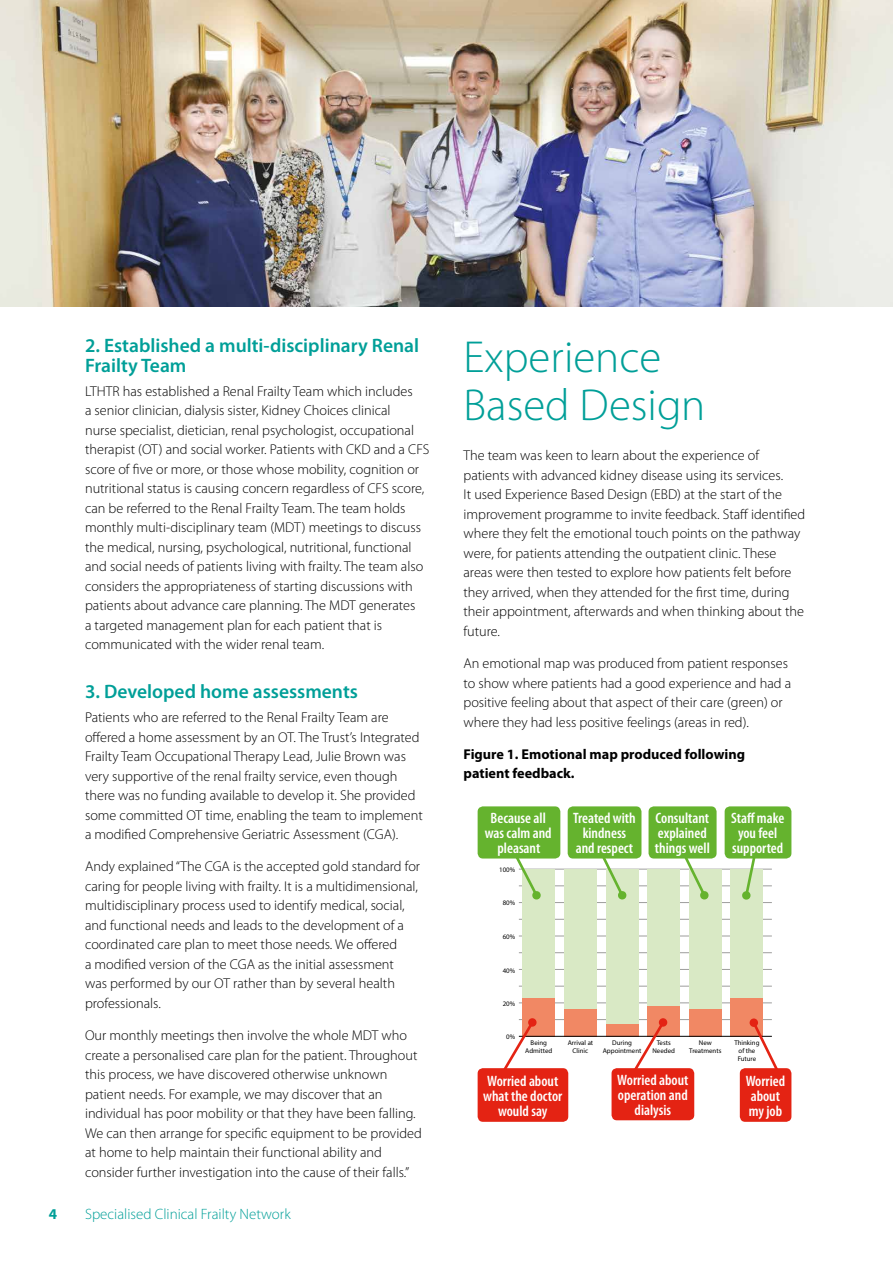
<style>
.page{position:relative;width:893px;height:1263px;background:#fff}
.page>*{position:absolute;margin:0;border:0;box-sizing:border-box;transform-origin:0 0}
.t1{font:300 45px/48px "Myriad Pro";color:#009f98}
.t2{font:600 19.5px/19.5px "Myriad Pro";color:#009f98}
.t3{font:600 condensed 15px/15px "Myriad Pro";color:#fff;text-align:center}
.t4{font:300 15px "Myriad Pro";color:#009f98}
.t5{font:700 15px "Myriad Pro";color:#009f98}
.t6{font:300 14.25px/19.5px "Myriad Pro";color:#000}
.t7{font:700 14.25px/19.5px "Myriad Pro";color:#000}
.t8{font:6.9px/8.2px "Myriad Pro";color:#000;text-align:center}
</style>
<div class="page">
<img style="left:0;top:0;width:893px;height:306px">
<hr style="left:519px;top:1002px;width:253px;height:1px;background:#9d9d9c">
<hr style="left:519px;top:969px;width:253px;height:1px;background:#9d9d9c">
<hr style="left:519px;top:935px;width:253px;height:1px;background:#9d9d9c">
<hr style="left:519px;top:902px;width:253px;height:1px;background:#9d9d9c">
<hr style="left:519px;top:869px;width:253px;height:1px;background:#9d9d9c">
<hr style="left:519px;top:885px;width:253px;height:1px;background:#9d9d9c">
<hr style="left:519px;top:919px;width:253px;height:1px;background:#9d9d9c">
<hr style="left:519px;top:952px;width:253px;height:1px;background:#9d9d9c">
<hr style="left:519px;top:986px;width:253px;height:1px;background:#9d9d9c">
<hr style="left:519px;top:1019px;width:253px;height:1px;background:#9d9d9c">
<div style="left:523px;top:869px;width:32px;height:168px;background:#d9e9c5"></div>
<div style="left:564px;top:869px;width:32px;height:168px;background:#d9e9c5"></div>
<div style="left:606px;top:869px;width:32px;height:168px;background:#d9e9c5"></div>
<div style="left:648px;top:869px;width:32px;height:168px;background:#d9e9c5"></div>
<div style="left:689px;top:869px;width:32px;height:168px;background:#d9e9c5"></div>
<div style="left:731px;top:869px;width:32px;height:168px;background:#d9e9c5"></div>
<div style="left:731px;top:999px;width:32px;height:38px;background:#f18864"></div>
<div style="left:523px;top:999px;width:32px;height:38px;background:#f18864"></div>
<div style="left:564px;top:1009px;width:32px;height:28px;background:#f18864"></div>
<div style="left:606px;top:1024px;width:32px;height:13px;background:#f18864"></div>
<div style="left:648px;top:1006px;width:32px;height:31px;background:#f18864"></div>
<div style="left:689px;top:1009px;width:32px;height:28px;background:#f18864"></div>
<hr style="left:519px;top:1036px;width:253px;height:1px;background:#000">
<svg style="left:504px;top:1019px;width:32px;height:49px"></svg>
<div style="left:528px;top:1018px;width:9px;height:9px;background:#e42313;border-radius:50%"></div>
<svg style="left:509px;top:858px;width:32px;height:42px"></svg>
<svg style="left:596px;top:858px;width:31px;height:42px"></svg>
<svg style="left:678px;top:858px;width:31px;height:42px"></svg>
<svg style="left:742px;top:858px;width:17px;height:42px"></svg>
<svg style="left:626px;top:1019px;width:41px;height:49px"></svg>
<div style="left:659px;top:1018px;width:8px;height:9px;background:#e42313;border-radius:50%"></div>
<svg style="left:750px;top:1019px;width:28px;height:49px"></svg>
<div style="left:750px;top:1018px;width:8px;height:9px;background:#e42313;border-radius:50%"></div>
<div style="left:740px;top:1068px;width:51px;height:54px;background:#e42313;border-radius:5px"></div>
<div style="left:478px;top:1068px;width:90px;height:54px;background:#e42313;border-radius:5px"></div>
<div style="left:612px;top:1068px;width:82px;height:52px;background:#e42313;border-radius:5px"></div>
<div style="left:478px;top:806px;width:82px;height:52px;background:#65b32e;border-radius:5px"></div>
<div style="left:568px;top:806px;width:73px;height:52px;background:#65b32e;border-radius:5px"></div>
<div style="left:648px;top:806px;width:69px;height:52px;background:#65b32e;border-radius:5px"></div>
<div style="left:725px;top:806px;width:66px;height:52px;background:#65b32e;border-radius:5px"></div>
<h2 class="t2" style="left:85px;top:336px;width:336px">2. Established a multi-disciplinary Renal<br>Frailty Team</h2>
<p class="t6" style="left:85px;top:381px;width:346px">LTHTR has established a Renal Frailty Team which includes<br>a senior clinician, dialysis sister, Kidney Choices clinical<br>nurse specialist, dietician, renal psychologist, occupational therapist (OT) and social worker. Patients with CKD and a CFS score of five or more, or those whose mobility, cognition or nutritional status is causing concern regardless of CFS score, can be referred to the Renal Frailty Team. The team holds monthly multi-disciplinary team (MDT) meetings to discuss the medical, nursing, psychological, nutritional, functional and social needs of patients living with frailty. The team also considers the appropriateness of starting discussions with patients about advance care planning. The MDT generates<br>a targeted management plan for each patient that is communicated with the wider renal team.</p>
<h2 class="t2" style="left:85px;top:682px;width:274px">3. Developed home assessments</h2>
<p class="t6" style="left:85px;top:708px;width:339px">Patients who are referred to the Renal Frailty Team are offered a home assessment by an OT. The Trust’s Integrated Frailty Team Occupational Therapy Lead, Julie Brown was very supportive of the renal frailty service, even though there was no funding available to develop it. She provided some committed OT time, enabling the team to implement a modified Comprehensive Geriatric Assessment (CGA).</p>
<p class="t6" style="left:85px;top:857px;width:337px">Andy explained “The CGA is the accepted gold standard for caring for people living with frailty. It is a multidimensional, multidisciplinary process used to identify medical, social, and functional needs and leads to the development of a coordinated care plan to meet those needs. We offered<br>a modified version of the CGA as the initial assessment<br>was performed by our OT rather than by several health professionals.</p>
<p class="t6" style="left:85px;top:1026px;width:338px">Our monthly meetings then involve the whole MDT who create a personalised care plan for the patient. Throughout this process, we have discovered otherwise unknown patient needs. For example, we may discover that an individual has poor mobility or that they have been falling.<br>We can then arrange for specific equipment to be provided at home to help maintain their functional ability and consider further investigation into the cause of their falls.”</p>
<p class="t5" style="left:49px;top:1206px;width:10px">4</p>
<p class="t4" style="left:85px;top:1206px;width:207px">Specialised Clinical Frailty Network</p>
<h1 class="t1" style="left:463px;top:333px;width:243px">Experience<br>Based Design</h1>
<p class="t6" style="left:463px;top:446px;width:343px">The team was keen to learn about the experience of patients with advanced kidney disease using its services.<br>It used Experience Based Design (EBD) at the start of the improvement programme to invite feedback. Staff identified where they felt the emotional touch points on the pathway were, for patients attending the outpatient clinic. These areas were then tested to explore how patients felt before they arrived, when they attended for the first time, during their appointment, afterwards and when thinking about the future.</p>
<p class="t6" style="left:463px;top:654px;width:329px">An emotional map was produced from patient responses to show where patients had a good experience and had a positive feeling about that aspect of their care (green) or where they had less positive feelings (areas in red).</p>
<p class="t7" style="left:463px;top:744px;width:283px">Figure 1. Emotional map produced following patient feedback.</p>
<p class="t3" style="left:485px;top:811px;width:68px">Because all was calm and pleasant</p>
<p class="t3" style="left:573px;top:811px;width:64px">Treated with kindness and respect</p>
<p class="t3" style="left:655px;top:811px;width:56px;text-align:left">Consultant explained things well</p>
<p class="t3" style="left:731px;top:811px;width:55px">Staff make you feel supported</p>
<p class="t8" style="left:499px;top:865px;width:17px">100%</p>
<p class="t8" style="left:503px;top:899px;width:14px">80%</p>
<p class="t8" style="left:503px;top:932px;width:14px">60%</p>
<p class="t8" style="left:503px;top:966px;width:14px">40%</p>
<p class="t8" style="left:503px;top:999px;width:14px">20%</p>
<p class="t8" style="left:506px;top:1032px;width:10px">0%</p>
<p class="t8" style="left:525px;top:1038px;width:29px">Being<br>Admitted</p>
<p class="t8" style="left:568px;top:1038px;width:27px">Arrival at<br>Clinic</p>
<p class="t8" style="left:603px;top:1038px;width:40px">During<br>Appointment</p>
<p class="t8" style="left:652px;top:1038px;width:24px">Tests<br>Needed</p>
<p class="t8" style="left:689px;top:1038px;width:34px">New<br>Treatments</p>
<p class="t8" style="left:734px;top:1038px;width:27px">Thinking of the<br>Future</p>
<p class="t3" style="left:483px;top:1074px;width:81px">Worried about what the doctor would say</p>
<p class="t3" style="left:617px;top:1072px;width:73px">Worried about operation and dialysis</p>
<p class="t3" style="left:746px;top:1074px;width:41px;text-align:left">Worried about my job</p>
</div>
